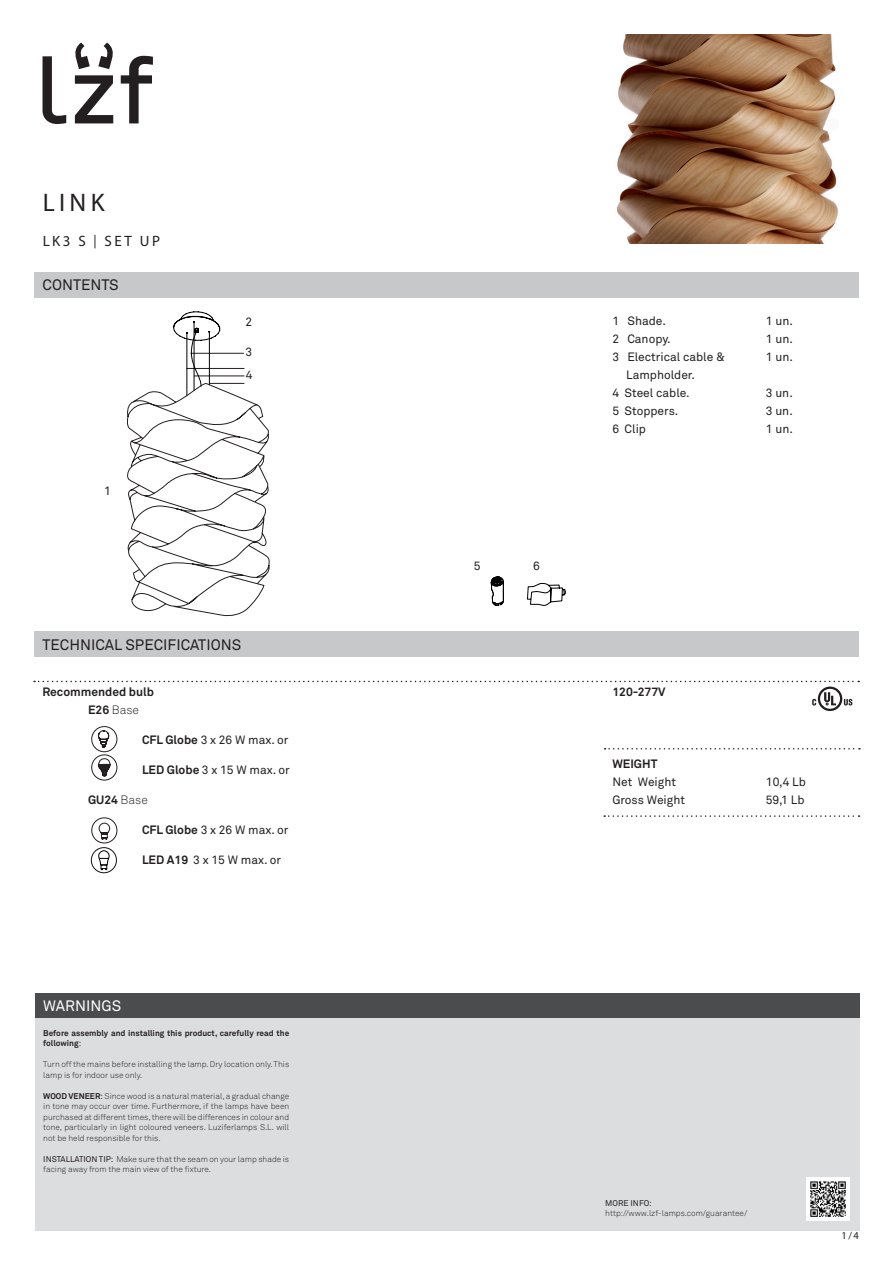
<style>
.page{position:relative;width:893px;height:1263px;background:#fff}
.page>*{position:absolute;margin:0;border:0;box-sizing:border-box;transform-origin:0 0}
.t1{font:25.5px "Myriad Pro";color:#231f20}
.t2{font:15px "Akkurat";color:#231f20}
.t3{font:15px "Myriad Pro";letter-spacing:.17em;color:#231f20}
.t4{font:15px "Akkurat";color:#fff}
.t5{font:12px "Akkurat";color:#231f20}
.t6{font:700 12px "Akkurat";color:#231f20}
.t7{font:300 12px "Akkurat";color:#231f20}
.t8{font:10.5px "Myriad Pro";color:#231f20}
.t9{font:300 8.25px/10.5px "Akkurat";color:#231f20}
.t10{font:700 8.25px/10.5px "Akkurat";color:#231f20}
.t11{font:8.25px "Akkurat";color:#231f20}
.s1{font-size:13.5px}
.s2{font-weight:700}
.s3{font-weight:300}
.s4{font-weight:400}
</style>
<div class="page">
<div style="left:34px;top:272px;width:825px;height:26px;background:#c7c8ca"></div>
<div style="left:34px;top:631px;width:825px;height:26px;background:#c7c8ca"></div>
<svg style="left:75px;top:75px;width:38px;height:48px"></svg>
<svg style="left:121px;top:56px;width:32px;height:67px"></svg>
<svg style="left:43px;top:56px;width:23px;height:68px"></svg>
<svg style="left:75px;top:43px;width:15px;height:26px"></svg>
<svg style="left:98px;top:43px;width:15px;height:26px"></svg>
<img style="left:616px;top:34px;width:222px;height:210px">
<svg style="left:605px;top:748px;width:255px;height:1px"></svg>
<svg style="left:604px;top:815px;width:256px;height:2px"></svg>
<svg style="left:34px;top:681px;width:825px;height:30px"></svg>
<svg style="left:490px;top:576px;width:14px;height:30px"></svg>
<svg style="left:127px;top:311px;width:143px;height:306px"></svg>
<svg style="left:98px;top:730px;width:11px;height:18px"></svg>
<div style="left:92px;top:726px;width:25px;height:26px;border:1px solid #231f20;border-radius:50%"></div>
<svg style="left:91px;top:817px;width:26px;height:26px"></svg>
<div style="left:92px;top:755px;width:25px;height:25px;border:1px solid #231f20;border-radius:50%"></div>
<svg style="left:98px;top:759px;width:12px;height:17px"></svg>
<svg style="left:527px;top:583px;width:39px;height:23px"></svg>
<div style="left:91px;top:847px;width:26px;height:26px;border:1px solid #101112;border-radius:50%"></div>
<svg style="left:97px;top:850px;width:14px;height:20px"></svg>
<div style="left:35px;top:993px;width:825px;height:25px;background:#4b4c4d"></div>
<div style="left:35px;top:1018px;width:825px;height:213px;background:#dcdddf"></div>
<img style="left:806px;top:1178px;width:43px;height:42px">
<h1 class="t1" style="left:43px;top:186px;width:63px">LINK</h1>
<h2 class="t3" style="left:43px;top:232px;width:119px">LK3 S <span class="s1">|</span> SET UP</h2>
<h2 class="t2" style="left:43px;top:276px;width:78px">CONTENTS</h2>
<p class="t5" style="left:104px;top:484px;width:8px">1</p>
<p class="t5" style="left:245px;top:314px;width:8px">2</p>
<p class="t5" style="left:245px;top:344px;width:8px">3</p>
<p class="t5" style="left:246px;top:367px;width:8px">4</p>
<h2 class="t2" style="left:43px;top:635px;width:200px">TECHNICAL SPECIFICATIONS</h2>
<p class="t6" style="left:43px;top:685px;width:113px">Recommended bulb</p>
<p class="t7" style="left:88px;top:703px;width:52px"><span class="s2">E26</span> Base</p>
<p class="t5" style="left:142px;top:733px;width:148px"><span class="s2">CFL Globe</span> 3 x 26 W max. or</p>
<p class="t5" style="left:142px;top:763px;width:149px"><span class="s2">LED Globe</span> 3 x 15 W max. or</p>
<p class="t6" style="left:88px;top:793px;width:61px">GU24 <span class="s3">Base</span></p>
<p class="t5" style="left:142px;top:823px;width:148px"><span class="s2">CFL Globe</span> 3 x 26 W max. or</p>
<p class="t5" style="left:142px;top:853px;width:141px"><span class="s2">LED A19</span> 3 x 15 W max. or</p>
<p class="t4" style="left:43px;top:996px;width:80px">WARNINGS</p>
<p class="t10" style="left:43px;top:1027px;width:247px">Before assembly and installing this product, carefully read the following<span class="s4">:</span></p>
<p class="t9" style="left:43px;top:1059px;width:247px">Turn off the mains before installing the lamp. Dry location only. This lamp is for indoor use only.</p>
<p class="t9" style="left:43px;top:1090px;width:247px;text-align:justify"><span class="s2">WOOD VENEER</span><span class="s4">:</span> Since wood is a natural material, a gradual change in tone may occur over time. Furthermore, if the lamps have been purchased at different times, there will be differences in colour and tone, particularly in light coloured veneers. Luziferlamps S.L. will not be held responsible for this.</p>
<p class="t9" style="left:43px;top:1153px;width:247px"><span class="s4">INSTALLATION TIP:</span> Make sure that the seam on your lamp shade is facing away from the main view of the fixture.</p>
<p class="t5" style="left:474px;top:558px;width:8px">5</p>
<p class="t5" style="left:533px;top:558px;width:8px">6</p>
<p class="t5" style="left:612px;top:313px;width:55px">1 Shade.</p>
<p class="t5" style="left:766px;top:313px;width:29px">1 un.</p>
<p class="t5" style="left:612px;top:331px;width:60px">2 Canopy.</p>
<p class="t5" style="left:766px;top:331px;width:29px">1 un.</p>
<p class="t5" style="left:612px;top:349px;width:114px">3 Electrical cable &amp;</p>
<p class="t5" style="left:766px;top:349px;width:29px">1 un.</p>
<p class="t5" style="left:626px;top:367px;width:70px">Lampholder.</p>
<p class="t5" style="left:612px;top:385px;width:79px">4 Steel cable.</p>
<p class="t5" style="left:766px;top:385px;width:29px">3 un.</p>
<p class="t5" style="left:612px;top:403px;width:67px">5 Stoppers.</p>
<p class="t5" style="left:766px;top:403px;width:29px">3 un.</p>
<p class="t5" style="left:612px;top:421px;width:35px">6 Clip</p>
<p class="t5" style="left:766px;top:421px;width:29px">1 un.</p>
<p class="t6" style="left:612px;top:685px;width:55px">120-277V</p>
<p class="t6" style="left:612px;top:757px;width:47px">WEIGHT</p>
<p class="t5" style="left:612px;top:775px;width:65px">Net Weight</p>
<p class="t5" style="left:766px;top:775px;width:41px">10,4 Lb</p>
<p class="t5" style="left:612px;top:793px;width:74px">Gross Weight</p>
<p class="t5" style="left:766px;top:793px;width:40px">59,1 Lb</p>
<p class="t11" style="left:605px;top:1197px;width:48px">MORE INFO:</p>
<p class="t9" style="left:605px;top:1208px;width:144px">http://www.lzf-lamps.com/guarantee/</p>
<p class="t8" style="left:841px;top:1229px;width:19px">1/4</p>
</div>
